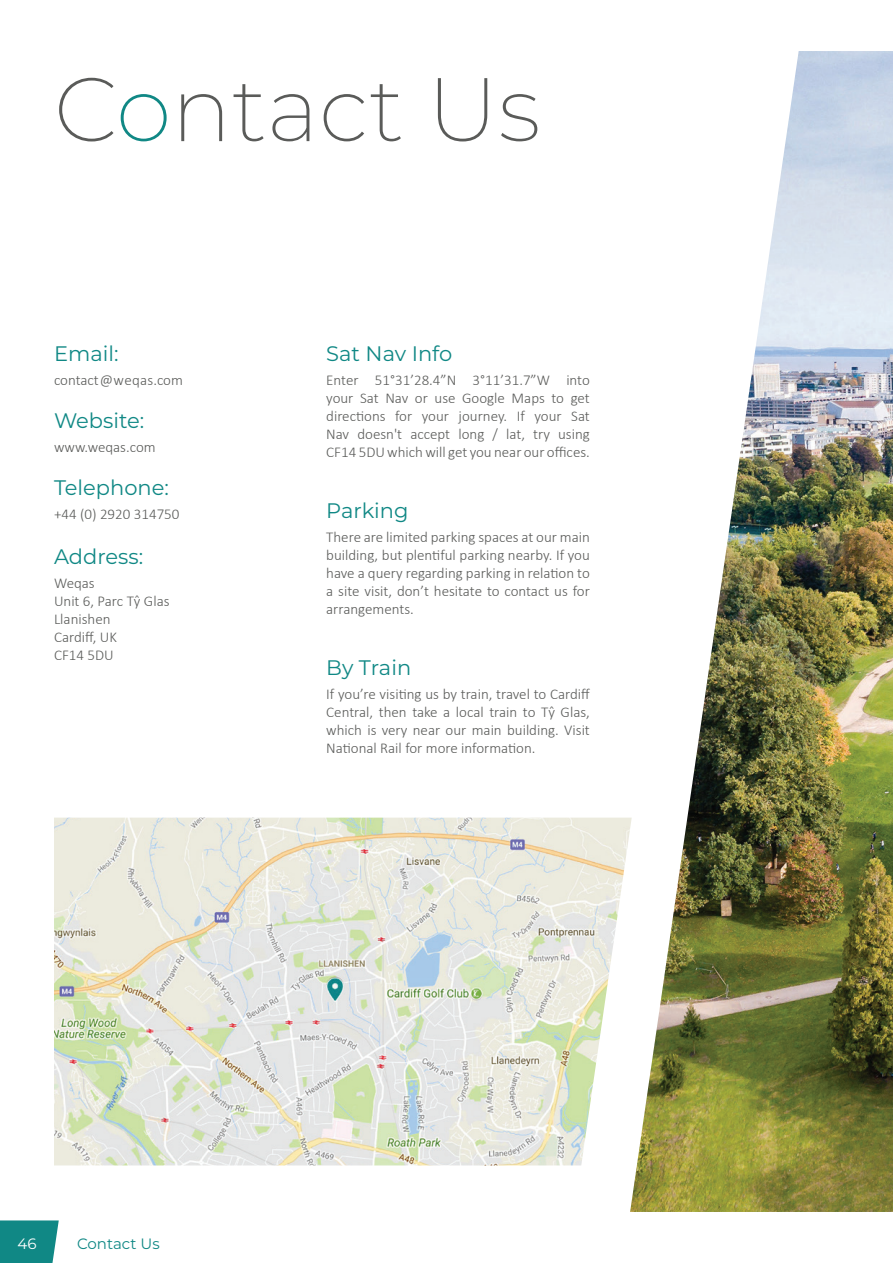
<style>
.page{position:relative;width:893px;height:1263px;background:#fff}
.page>*{position:absolute;margin:0;border:0;box-sizing:border-box;transform-origin:0 0}
.t1{font:200 90px "Montserrat";color:#5a5b59}
.t2{font:21px "Montserrat";color:#108885}
.t3{font:300 15px/18px "Calibri";color:#5a5b59;text-align:justify}
.t4{font:15px "Montserrat";color:#108885}
.t5{font:15px "Montserrat";color:#fff}
.s1{color:#108885}
</style>
<div class="page">
<svg style="left:0;top:1220px;width:59px;height:43px;background:#20908d"></svg>
<img style="left:615px;top:51px;width:278px;height:1161px">
<img style="left:54px;top:818px;width:578px;height:347px">
<h1 class="t1" style="left:54px;top:49px;width:488px">C<span class="s1">o</span>ntact Us</h1>
<h2 class="t2" style="left:54px;top:339px;width:66px">Email:</h2>
<p class="t3" style="left:54px;top:370px;width:130px">contact@weqas.com</p>
<h2 class="t2" style="left:54px;top:406px;width:92px">Website:</h2>
<p class="t3" style="left:54px;top:438px;width:103px">www.weqas.com</p>
<h2 class="t2" style="left:54px;top:473px;width:116px">Telephone:</h2>
<p class="t3" style="left:54px;top:505px;width:127px">+44 (0) 2920 314750</p>
<h2 class="t2" style="left:54px;top:542px;width:91px">Address:</h2>
<p class="t3" style="left:54px;top:574px;width:117px;text-align:left">Weqas<br>Unit 6, Parc Tŷ Glas<br>Llanishen<br>Cardiff, UK<br>CF14 5DU</p>
<h2 class="t2" style="left:326px;top:339px;width:128px">Sat Nav Info</h2>
<p class="t3" style="left:326px;top:370px;width:265px">Enter 51°31’28.4”N 3°11’31.7”W into your Sat Nav or use Google Maps to get directions for your journey. If your Sat Nav doesn't accept long / lat, try using CF14 5DU which will get you near our offices.</p>
<h2 class="t2" style="left:326px;top:496px;width:84px">Parking</h2>
<p class="t3" style="left:326px;top:528px;width:265px">There are limited parking spaces at our main building, but plentiful parking nearby. If you have a query regarding parking in relation to a site visit, don’t hesitate to contact us for arrangements.</p>
<h2 class="t2" style="left:326px;top:653px;width:86px">By Train</h2>
<p class="t3" style="left:326px;top:685px;width:265px">If you’re visiting us by train, travel to Cardiff Central, then take a local train to Tŷ Glas, which is very near our main building. Visit National Rail for more information.</p>
<p class="t5" style="left:17px;top:1233px;width:21px">46</p>
<p class="t4" style="left:77px;top:1233px;width:84px">Contact Us</p>
</div>
